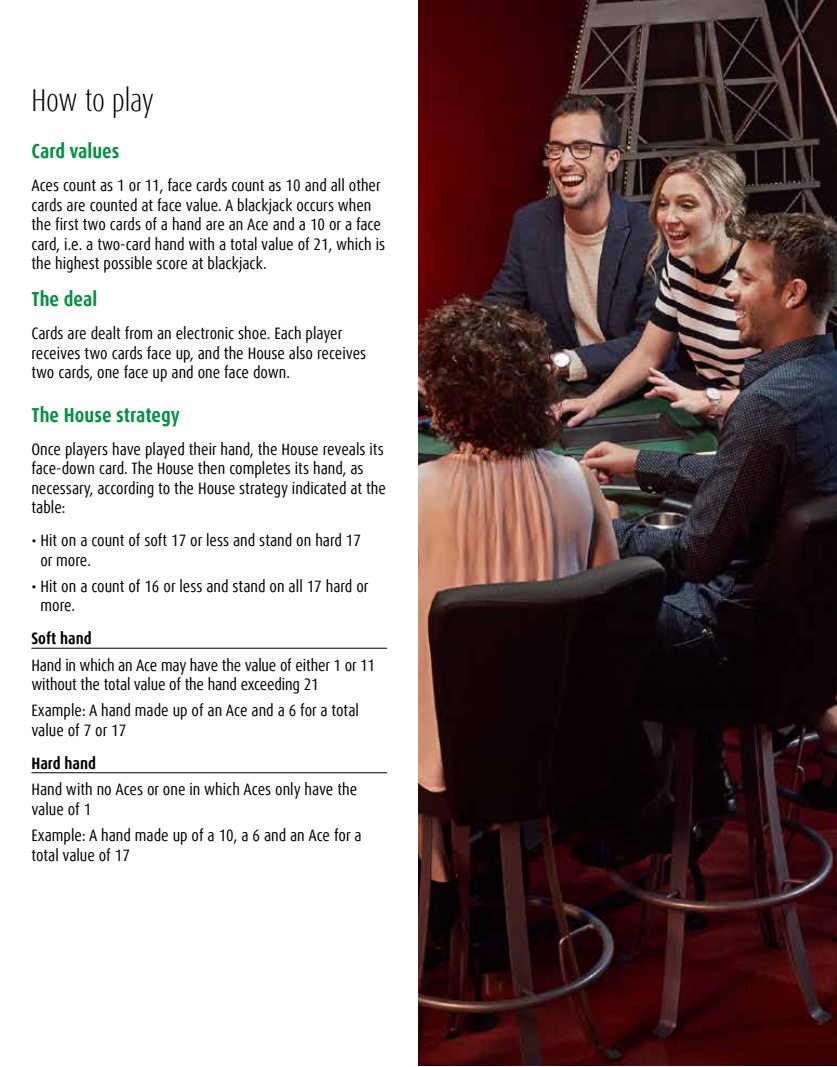
<style>
.page{position:relative;width:837px;height:1067px;background:#fff}
.page>*{position:absolute;margin:0;border:0;box-sizing:border-box;transform-origin:0 0}
.t1{font:300 31.5px "Dax Condensed";letter-spacing:-.01em;color:#000;scale:.92 1}
.t2{font:700 20.25px "Dax Condensed";color:#009240}
.t3{font:16.5px/19.5px "Dax Condensed";color:#000}
.t4{font:700 16.5px "Dax Condensed";color:#000}
</style>
<div class="page">
<hr style="left:31px;top:648px;width:356px;height:1px;background:#000">
<hr style="left:31px;top:772px;width:356px;height:1px;background:#000">
<img style="left:418px;top:0;width:419px;height:1065px">
<h1 class="t1" style="left:31px;top:82px;width:135px">How to play</h1>
<p class="t2" style="left:31px;top:140px;width:90px">Card values</p>
<p class="t3" style="left:31px;top:176px;width:355px">Aces count as 1 or 11, face cards count as 10 and all other cards are counted at face value. A blackjack occurs when the first two cards of a hand are an Ace and a 10 or a face card, i.e. a two-card hand with a total value of 21, which is the highest possible score at blackjack.</p>
<p class="t2" style="left:31px;top:288px;width:67px">The deal</p>
<p class="t3" style="left:31px;top:324px;width:336px">Cards are dealt from an electronic shoe. Each player receives two cards face up, and the House also receives two cards, one face up and one face down.</p>
<p class="t2" style="left:31px;top:403px;width:150px">The House strategy</p>
<p class="t3" style="left:31px;top:439px;width:356px">Once players have played their hand, the House reveals its face-down card. The House then completes its hand, as necessary, according to the House strategy indicated at the table:</p>
<p class="t3" style="left:40px;top:531px;width:322px;text-indent:-9px">• Hit on a count of soft 17 or less and stand on hard 17 or more.</p>
<p class="t3" style="left:41px;top:576px;width:330px;text-indent:-9px">• Hit on a count of 16 or less and stand on all 17 hard or more.</p>
<p class="t4" style="left:31px;top:629px;width:62px">Soft hand</p>
<p class="t3" style="left:31px;top:655px;width:345px">Hand in which an Ace may have the value of either 1 or 11 without the total value of the hand exceeding 21</p>
<p class="t3" style="left:31px;top:701px;width:329px">Example: A hand made up of an Ace and a 6 for a total value of 7 or 17</p>
<p class="t4" style="left:31px;top:754px;width:66px">Hard hand</p>
<p class="t3" style="left:31px;top:780px;width:327px">Hand with no Aces or one in which Aces only have the value of 1</p>
<p class="t3" style="left:31px;top:825px;width:332px">Example: A hand made up of a 10, a 6 and an Ace for a total value of 17</p>
</div>
